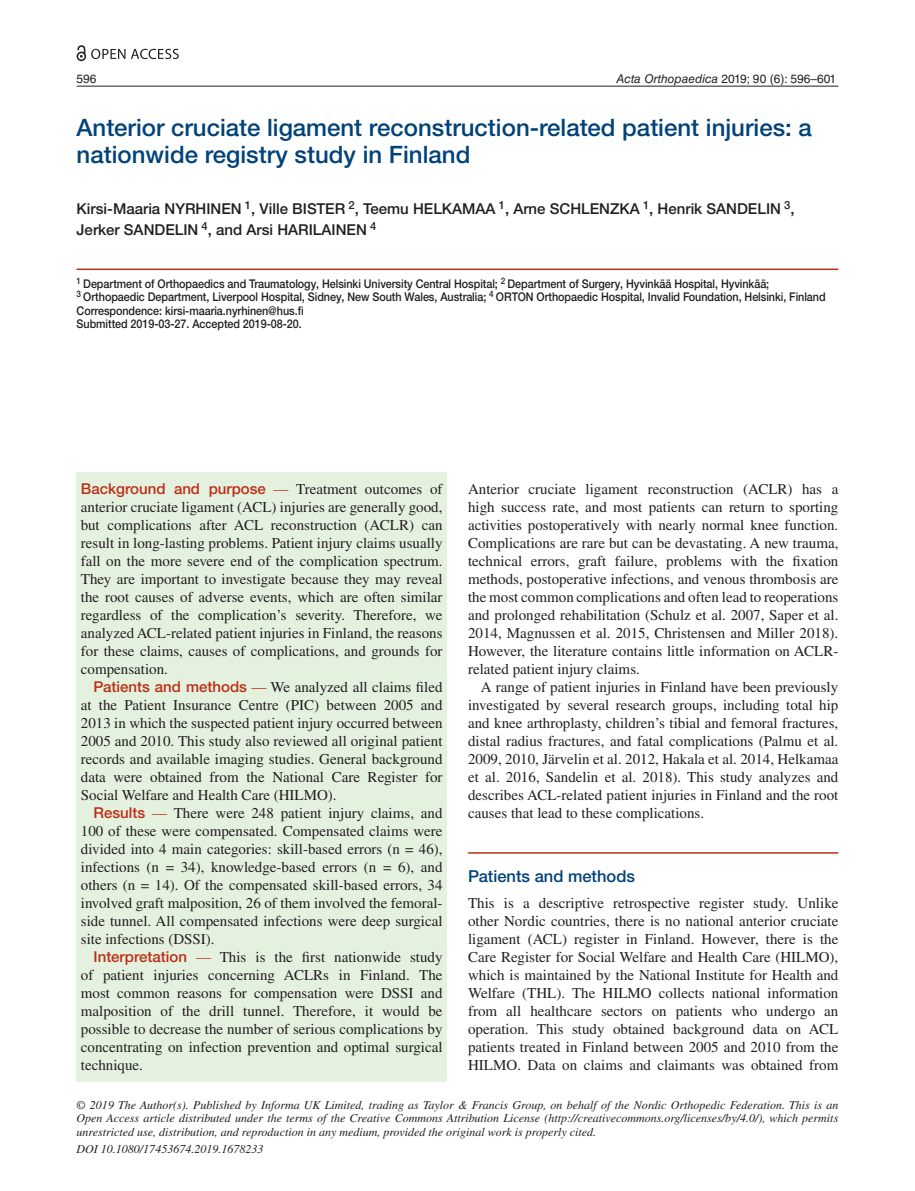
<style>
.page{position:relative;width:915px;height:1191px;background:#fff}
.page>*{position:absolute;margin:0;border:0;box-sizing:border-box;transform-origin:0 0}
.t1{font:500 24px/27px "Helvetica Neue LTW1 G";color:#004279}
.t2{font:500 16.5px "Helvetica Neue LTW1 G";color:#004279}
.t3{font:15px/18px "Times";color:#231f20;text-align:justify}
.t4{font:500 15px/21px "Helvetica Neue LTW1 G";color:#231f20}
.t5{font:500 15px "Helvetica Neue LTW1 G";color:#bc2e18}
.t6{font:italic 12px/13.5px "Times";color:#231f20;text-align:justify}
.t7{font:500 12px/13.5px "Helvetica Neue LTW1 G";letter-spacing:-.005em;color:#231f20;scale:.9 1}
.t8{font:12px "Helvetica LT Std";color:#231f20}
.s1{font-style:italic}
.s2{font-family:"Times";font-weight:400}
.s3{font-family:"Times";font-weight:400;color:#231f20}
.s4{font-family:"Helvetica Neue LTW1 G";font-weight:500;color:#bc2e18}
.s5{color:#bc2e18}
</style>
<div class="page">
<hr style="left:77px;top:86px;width:761px;height:1px;background:#231f20">
<div style="left:77px;top:472px;width:369px;height:609px;background:#e4f1de"></div>
<hr style="left:77px;top:268px;width:761px;height:2px;background:#bc2e18">
<hr style="left:468px;top:852px;width:370px;height:1px;background:#bc2e18">
<svg style="left:77px;top:45px;width:48px;height:16px"></svg>
<svg style="left:131px;top:49px;width:48px;height:10px"></svg>
<p class="t8" style="left:77px;top:72px;width:22px">596</p>
<p class="t8" style="left:616px;top:72px;width:221px"><span class="s1">Acta Orthopaedica</span> 2019; 90 (6): 596–601</p>
<h1 class="t1" style="left:77px;top:114px;width:736px">Anterior cruciate ligament reconstruction-related patient injuries: a nationwide registry study in Finland</h1>
<p class="t4" style="left:77px;top:198px;width:719px">Kirsi-Maaria NYRHINEN <sup>1</sup>, Ville BISTER <sup>2</sup>, Teemu HELKAMAA <sup>1</sup>, Arne SCHLENZKA <sup>1</sup>, Henrik SANDELIN <sup>3</sup>,<br>Jerker SANDELIN <sup>4</sup>, and Arsi HARILAINEN <sup>4</sup></p>
<p class="t7" style="left:77px;top:277px;width:833px"><sup>1</sup> Department of Orthopaedics and Traumatology, Helsinki University Central Hospital; <sup>2</sup> Department of Surgery, Hyvinkää Hospital, Hyvinkää;<br><sup>3</sup> Orthopaedic Department, Liverpool Hospital, Sidney, New South Wales, Australia; <sup>4</sup> ORTON Orthopaedic Hospital, Invalid Foundation, Helsinki, Finland Correspondence: kirsi-maaria.nyrhinen@hus.fi<br>Submitted 2019-03-27. Accepted 2019-08-20.</p>
<p class="t5" style="left:81px;top:479px;width:363px">Background and purpose <span class="s2">—</span> <span class="s3">Treatment outcomes of</span></p>
<p class="t3" style="left:81px;top:497px;width:363px">anterior cruciate ligament (ACL) injuries are generally good, but complications after ACL reconstruction (ACLR) can result in long-lasting problems. Patient injury claims usually fall on the more severe end of the complication spectrum.<br>They are important to investigate because they may reveal the root causes of adverse events, which are often similar regardless of the complication’s severity. Therefore, we analyzed ACL-related patient injuries in Finland, the reasons for these claims, causes of complications, and grounds for compensation.</p>
<p class="t3" style="left:81px;top:677px;width:363px;text-indent:13px"><span class="s4">Patients and methods</span> <span class="s5">—</span> We analyzed all claims filed at the Patient Insurance Centre (PIC) between 2005 and 2013 in which the suspected patient injury occurred between 2005 and 2010. This study also reviewed all original patient records and available imaging studies. General background data were obtained from the National Care Register for Social Welfare and Health Care (HILMO).</p>
<p class="t3" style="left:81px;top:803px;width:363px;text-indent:13px"><span class="s4">Results</span> <span class="s5">—</span> There were 248 patient injury claims, and 100 of these were compensated. Compensated claims were divided into 4 main categories: skill-based errors (n = 46), infections (n = 34), knowledge-based errors (n = 6), and others (n = 14). Of the compensated skill-based errors, 34 involved graft malposition, 26 of them involved the femoral&shy;side tunnel. All compensated infections were deep surgical site infections (DSSI).</p>
<p class="t3" style="left:81px;top:947px;width:363px;text-indent:13px"><span class="s4">Interpretation</span> <span class="s5">—</span> This is the first nationwide study of patient injuries concerning ACLRs in Finland. The most common reasons for compensation were DSSI and malposition of the drill tunnel. Therefore, it would be possible to decrease the number of serious complications by concentrating on infection prevention and optimal surgical technique.</p>
<p class="t3" style="left:468px;top:479px;width:371px">Anterior cruciate ligament reconstruction (ACLR) has a high success rate, and most patients can return to sporting activities postoperatively with nearly normal knee function.<br>Complications are rare but can be devastating. A new trauma, technical errors, graft failure, problems with the fixation methods, postoperative infections, and venous thrombosis are the most common complications and often lead to reoperations and prolonged rehabilitation (Schulz et al. 2007, Saper et al.<br>2014, Magnussen et al. 2015, Christensen and Miller 2018).<br>However, the literature contains little information on ACLR&shy;related patient injury claims.</p>
<p class="t3" style="left:468px;top:677px;width:371px;text-indent:13px">A range of patient injuries in Finland have been previously investigated by several research groups, including total hip and knee arthroplasty, children’s tibial and femoral fractures, distal radius fractures, and fatal complications (Palmu et al.<br>2009, 2010, Järvelin et al. 2012, Hakala et al. 2014, Helkamaa et al. 2016, Sandelin et al. 2018). This study analyzes and describes ACL-related patient injuries in Finland and the root causes that lead to these complications.</p>
<p class="t2" style="left:468px;top:866px;width:168px">Patients and methods</p>
<p class="t3" style="left:468px;top:893px;width:371px">This is a descriptive retrospective register study. Unlike other Nordic countries, there is no national anterior cruciate ligament (ACL) register in Finland. However, there is the Care Register for Social Welfare and Health Care (HILMO), which is maintained by the National Institute for Health and Welfare (THL). The HILMO collects national information from all healthcare sectors on patients who undergo an operation. This study obtained background data on ACL patients treated in Finland between 2005 and 2010 from the HILMO. Data on claims and claimants was obtained from</p>
<p class="t6" style="left:77px;top:1098px;width:763px">© 2019 The Author(s). Published by Informa UK Limited, trading as Taylor &amp; Francis Group, on behalf of the Nordic Orthopedic Federation. This is an Open Access article distributed under the terms of the Creative Commons Attribution License (http://creativecommons.org/licenses/by/4.0/), which permits unrestricted use, distribution, and reproduction in any medium, provided the original work is properly cited.</p>
<p class="t6" style="left:77px;top:1142px;width:188px">DOI 10.1080/17453674.2019.1678233</p>
</div>
